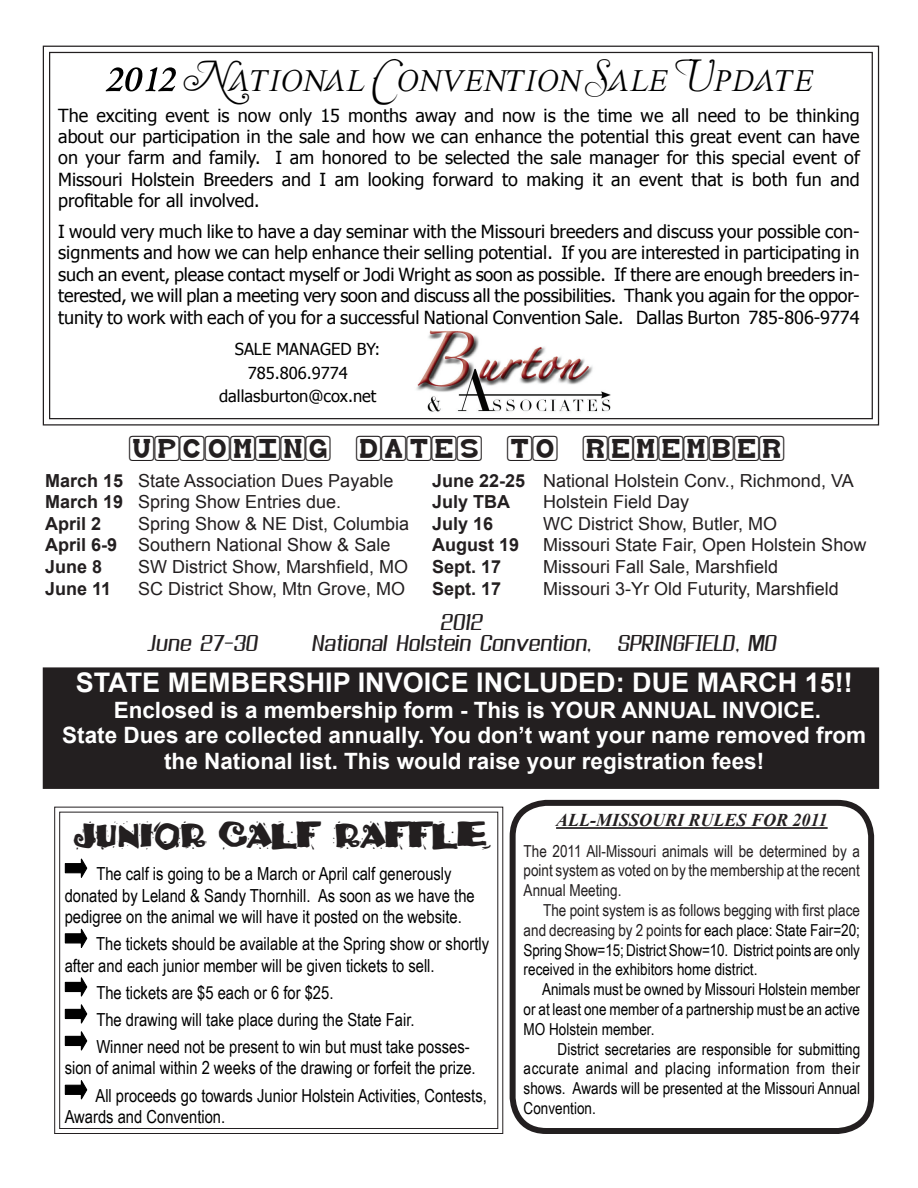
<style>
.page{position:relative;width:918px;height:1188px;background:#fff}
.page>*{position:absolute;margin:0;border:0;box-sizing:border-box;transform-origin:0 0}
.t1{font:italic 36px "The Last Font I'm Wasting On You";color:#000}
.t2{font:36px "LIVINGWELL";color:#231f20}
.t3{font:700 27px "Arial";color:#fff}
.t4{font:700 22.5px "Arial";color:#fff}
.t5{font:21px "babybloc";color:#231f20}
.t6{font:18px/21.5px "Tahoma";color:#000;text-align:justify}
.t7{font:18px/21.6px "Arial Narrow";color:#000}
.t8{font:18px "Arial";color:#231f20}
.t9{font:18px "Asseenon TV Skew";color:#231f20}
.t10{font:700 18px "Arial";color:#231f20}
.t11{font:italic 700 18px "Times New Roman";color:#231f20}
.t12{font:16.5px/19.8px "Arial Narrow";color:#000;text-align:justify}
.t13{font:16.5px/19.8px "Arial Narrow";color:#231f20;text-align:justify}
.t14{font:16.5px "Tahoma";color:#000}
.s1{font-size:54px}
.s2{font-weight:700}
.s3{color:#231f20}
</style>
<div class="page">
<svg style="left:54px;top:806px;width:450px;height:328px"></svg>
<div style="left:59px;top:812px;width:439px;height:317px;border:1px solid #231f20"></div>
<svg style="left:42px;top:45px;width:838px;height:381px"></svg>
<svg style="left:65px;top:858px;width:23px;height:22px"></svg>
<svg style="left:65px;top:928px;width:23px;height:22px"></svg>
<svg style="left:65px;top:976px;width:23px;height:77px"></svg>
<svg style="left:65px;top:1079px;width:23px;height:23px"></svg>
<hr style="left:556px;top:827px;width:272px;height:2px;background:#231f20">
<div style="left:510px;top:800px;width:364px;height:334px;border:6px solid #231f20;border-radius:34px"></div>
<div style="left:44px;top:668px;width:834px;height:120px;background:#231f20"></div>
<div style="left:43px;top:667px;width:836px;height:122px;border:2px solid #231f20"></div>
<p class="t1" style="left:105px;top:57px;width:710px"><span class="s1">2012</span> National Convention Sale Update</p>
<p class="t6" style="left:58px;top:103px;width:803px">The exciting event is now only 15 months away and now is the time we all need to be thinking about our participation in the sale and how we can enhance the potential this great event can have on your farm and family. I am honored to be selected the sale manager for this special event of Missouri Holstein Breeders and I am looking forward to making it an event that is both fun and profitable for all involved.</p>
<p class="t6" style="left:58px;top:220px;width:803px">I would very much like to have a day seminar with the Missouri breeders and discuss your possible con&shy;signments and how we can help enhance their selling potential. If you are interested in participating in such an event, please contact myself or Jodi Wright as soon as possible. If there are enough breeders in&shy;terested, we will plan a meeting very soon and discuss all the possibilities. Thank you again for the oppor&shy;tunity to work with each of you for a successful National Convention Sale. Dallas Burton 785-806-9774</p>
<p class="t14" style="left:235px;top:338px;width:147px">SALE MANAGED BY:</p>
<p class="t14" style="left:248px;top:362px;width:102px">785.806.9774</p>
<p class="t14" style="left:219px;top:385px;width:159px">dallasburton@cox.net</p>
<p class="t5" style="left:129px;top:441px;width:657px">UPCOMING DATES TO REMEMBER</p>
<p class="t8" style="left:45px;top:469px;width:350px"><span class="s2">March 15</span> State Association Dues Payable</p>
<p class="t8" style="left:432px;top:469px;width:423px"><span class="s2">June 22-25</span> National Holstein Conv., Richmond, VA</p>
<p class="t8" style="left:45px;top:490px;width:298px"><span class="s2">March 19</span> Spring Show Entries due.</p>
<p class="t10" style="left:432px;top:490px;width:80px">July TBA</p>
<p class="t8" style="left:543px;top:490px;width:148px">Holstein Field Day</p>
<p class="t10" style="left:45px;top:512px;width:58px">April 2</p>
<p class="t8" style="left:138px;top:512px;width:273px">Spring Show &amp; NE Dist, Columbia</p>
<p class="t10" style="left:432px;top:512px;width:63px">July 16</p>
<p class="t8" style="left:543px;top:512px;width:236px">WC District Show, Butler, MO</p>
<p class="t8" style="left:45px;top:533px;width:347px"><span class="s2">April 6-9</span> Southern National Show &amp; Sale</p>
<p class="t10" style="left:432px;top:533px;width:89px">August 19</p>
<p class="t8" style="left:543px;top:533px;width:325px">Missouri State Fair, Open Holstein Show</p>
<p class="t10" style="left:45px;top:555px;width:59px">June 8</p>
<p class="t8" style="left:138px;top:555px;width:272px">SW District Show, Marshfield, MO</p>
<p class="t10" style="left:432px;top:555px;width:71px">Sept. 17</p>
<p class="t8" style="left:543px;top:555px;width:237px">Missouri Fall Sale, Marshfield</p>
<p class="t10" style="left:45px;top:576px;width:68px">June 11</p>
<p class="t8" style="left:138px;top:577px;width:269px">SC District Show, Mtn Grove, MO</p>
<p class="t10" style="left:432px;top:576px;width:71px">Sept. 17</p>
<p class="t8" style="left:543px;top:577px;width:297px">Missouri 3-Yr Old Futurity, Marshfield</p>
<p class="t9" style="left:441px;top:608px;width:44px">2012</p>
<p class="t9" style="left:147px;top:630px;width:113px">June 27-30</p>
<p class="t9" style="left:312px;top:630px;width:280px">National Holstein Convention,</p>
<p class="t9" style="left:618px;top:630px;width:160px">SPRINGFIELD, MO</p>
<p class="t3" style="left:76px;top:665px;width:779px">STATE MEMBERSHIP INVOICE INCLUDED: DUE MARCH 15!!</p>
<p class="t4" style="left:114px;top:695px;width:709px">Enclosed is a membership form - This is YOUR ANNUAL INVOICE.</p>
<p class="t4" style="left:62px;top:721px;width:805px">State Dues are collected annually. You don’t want your name removed from</p>
<p class="t4" style="left:164px;top:746px;width:602px">the National list. This would raise your registration fees!</p>
<p class="t2" style="left:74px;top:813px;width:415px">JUNIOR CALF RAFFLE</p>
<p class="t7" style="left:65px;top:862px;width:412px;text-indent:32px">The calf is going to be a March or April calf generously donated by Leland &amp; Sandy Thornhill. As soon as we have the pedigree on the animal we will have it posted on the website.</p>
<p class="t7" style="left:65px;top:932px;width:426px;text-indent:32px">The tickets should be available at the Spring show or shortly after and each junior member will be given tickets to sell.</p>
<p class="t7" style="left:96px;top:981px;width:239px">The tickets are $5 each or 6 for $25.</p>
<p class="t7" style="left:96px;top:1008px;width:320px">The drawing will take place during the State Fair.</p>
<p class="t7" style="left:65px;top:1035px;width:413px;text-indent:32px">Winner need not be present to win but must take posses&shy;sion of animal within 2 weeks of the drawing or forfeit the prize.</p>
<p class="t7" style="left:65px;top:1084px;width:424px;text-indent:31px">All proceeds go towards Junior Holstein Activities, Contests,<br>Awards and Convention.</p>
<p class="t11" style="left:556px;top:807px;width:273px">ALL-MISSOURI RULES FOR 2011</p>
<p class="t13" style="left:524px;top:840px;width:338px">The 2011 All-Missouri animals will be determined by a point system as voted on by the membership at the recent Annual Meeting.</p>
<p class="t12" style="left:524px;top:900px;width:338px;text-indent:20px"><span class="s3">The point system is as follows begging with first place and decreasing by 2 points</span> for each place: State Fair=20; Spring Show=15; District Show=10. District points are only received in the exhibitors home district.</p>
<p class="t12" style="left:524px;top:979px;width:338px;text-indent:18px">Animals must be owned by Missouri Holstein member or at least one member of a partnership must be an active MO Holstein member.</p>
<p class="t12" style="left:524px;top:1038px;width:338px;text-indent:34px">District secretaries are responsible for submitting accurate animal and placing information from their shows. Awards will be presented at the Missouri Annual Convention.</p>
</div>
